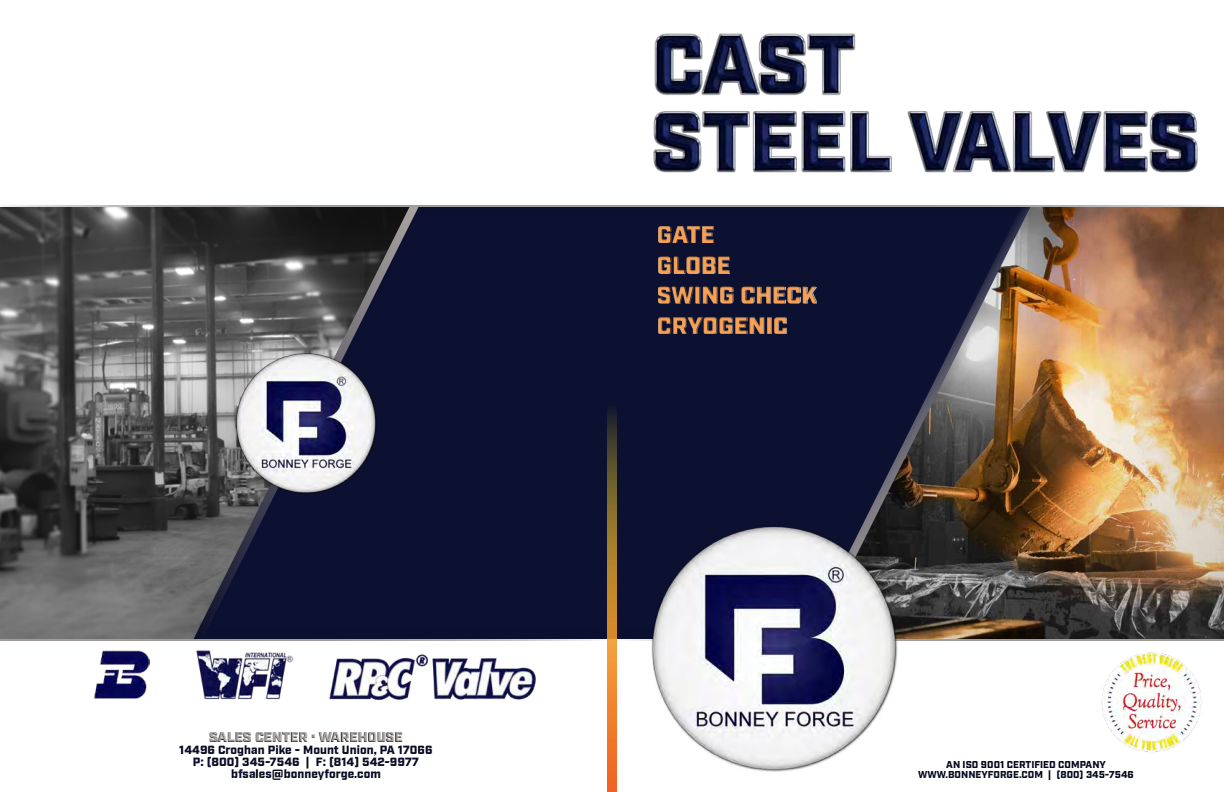
<style>
.page{position:relative;width:1224px;height:792px;background:#fff}
.page>*{position:absolute;margin:0;border:0;box-sizing:border-box;transform-origin:0 0}
.t1{font:900 24px "Industry";color:#f9a054}
.t2{font:900 14px "Industry";color:#a9a3a0}
.t3{font:900 12px/12px "Industry";color:#0d1131;text-align:center}
.t4{font:900 10px/10px "Industry";color:#0d1131;text-align:center}
.s1{font-size:18px}
</style>
<div class="page">
<img style="left:1030px;top:207px;width:194px;height:432px">
<img style="left:0;top:207px;width:192px;height:432px">
<div style="left:192px;top:206px;width:838px;height:434px;background:#0d1131"></div>
<svg style="left:194px;top:207px;width:224px;height:431px"></svg>
<img style="left:864px;top:207px;width:166px;height:432px">
<hr style="left:0;top:639px;width:1224px;height:3px;background:#000;opacity:.75">
<hr style="left:0;top:204px;width:1224px;height:3px;background:#000;opacity:.75">
<img style="left:653px;top:33px;width:545px;height:140px">
<img style="left:234px;top:351px;width:144px;height:144px">
<img style="left:648px;top:522px;width:252px;height:250px">
<div style="left:881px;top:758px;width:290px;height:25px;background:#000;opacity:.75"></div>
<div style="left:653px;top:280px;width:188px;height:34px;background:#000;opacity:.75"></div>
<div style="left:653px;top:251px;width:185px;height:31px;background:#000;opacity:.75"></div>
<div style="left:653px;top:219px;width:133px;height:32px;background:#000;opacity:.75"></div>
<div style="left:107px;top:724px;width:397px;height:60px;background:#000;opacity:.75"></div>
<img style="left:329px;top:654px;width:207px;height:46px">
<img style="left:196px;top:650px;width:98px;height:50px">
<img style="left:94px;top:651px;width:55px;height:48px">
<img style="left:1101px;top:652px;width:101px;height:100px">
<div style="left:653px;top:310px;width:185px;height:34px;background:#000;opacity:.75"></div>
<svg style="left:608px;top:410px;width:8px;height:382px;background:#b3732d"></svg>
<p class="t2" style="left:209px;top:729px;width:195px">SALES CENTER <span class="s1">·</span> WAREHOUSE</p>
<p class="t3" style="left:179px;top:745px;width:255px">14496 Croghan Pike - Mount Union, PA 17066<br>P: (800) 345-7546 | F: (814) 542-9977 bfsales@bonneyforge.com</p>
<h1 class="t1" style="left:657px;top:220px;width:59px">GATE</h1>
<h1 class="t1" style="left:657px;top:251px;width:75px">GLOBE</h1>
<h1 class="t1" style="left:657px;top:281px;width:161px">SWING CHECK</h1>
<h1 class="t1" style="left:657px;top:311px;width:132px">CRYOGENIC</h1>
<p class="t4" style="left:918px;top:760px;width:217px">AN ISO 9001 CERTIFIED COMPANY<br>WWW.BONNEYFORGE.COM | (800) 345-7546</p>
</div>
